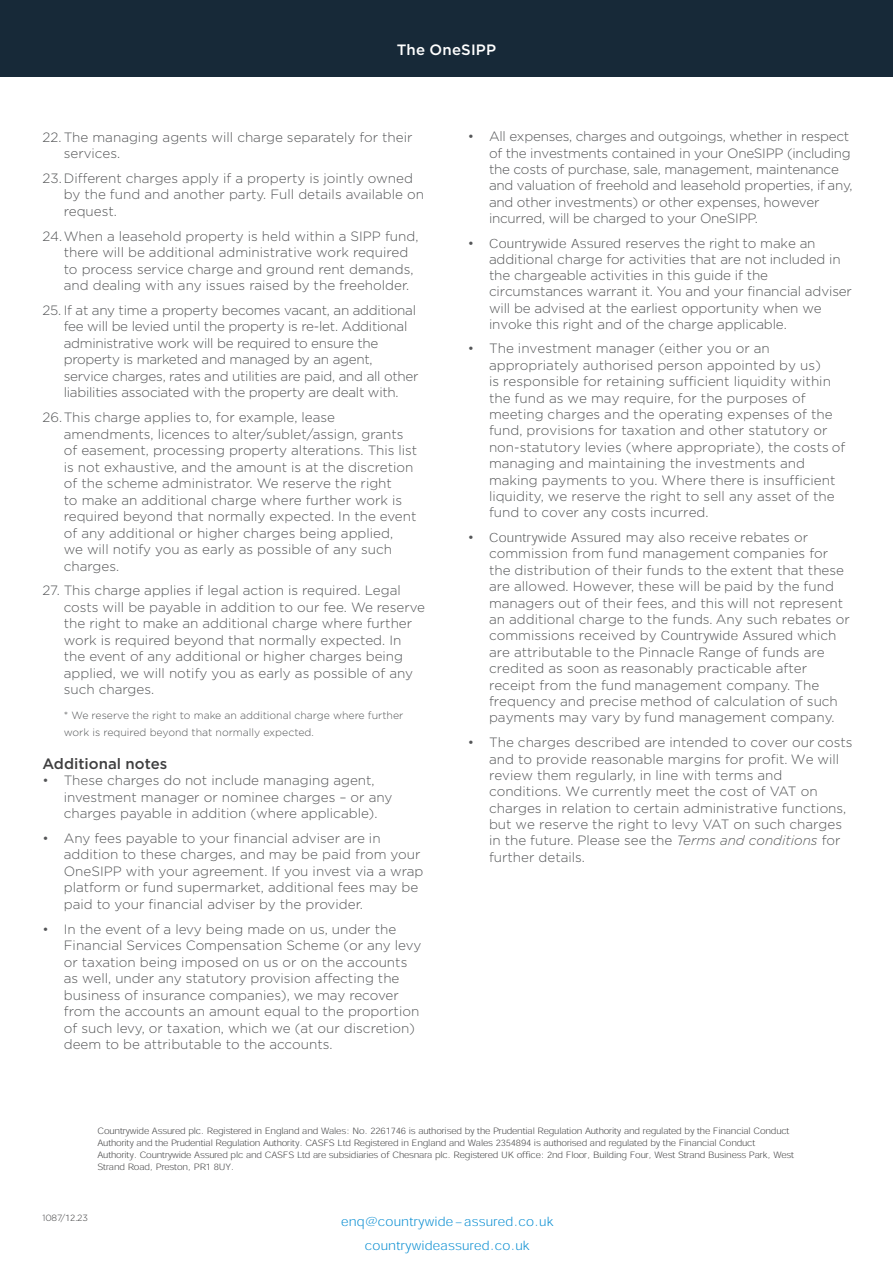
<style>
.page{position:relative;width:893px;height:1263px;background:#fff}
.page>*{position:absolute;margin:0;border:0;box-sizing:border-box;transform-origin:0 0}
.t1{font:500 15px "Gotham";color:#3e3e3f}
.t2{font:500 15px "Gotham";letter-spacing:.01em;color:#fff}
.t3{font:300 13.5px/16.5px "Gotham";color:#545557}
.t4{font:300 13.5px/16.5px "Gotham";letter-spacing:-.02em;color:#545557}
.t5{font:300 12.75px/24.2px "Adobe Gothic Std";letter-spacing:.01em;color:#008ad0;text-align:center}
.t6{font:300 10.5px/16.5px "Gotham";color:#545557}
.t7{font:300 9px/12px "Adobe Gothic Std";letter-spacing:-.02em;color:#3e3e3f}
.t8{font:300 9px "Gotham";letter-spacing:-.02em;color:#3e3e3f}
.s1{font-family:"Adobe Gothic Std";font-size:12.75px}
.s2{font-style:italic}
.s3{font-family:"Adobe Gothic Std"}
</style>
<div class="page">
<div style="left:0;top:0;width:893px;height:77px;background:#172938"></div>
<p class="t2" style="left:397px;top:39px;width:101px">The OneSIPP</p>
<p class="t3" style="left:64px;top:128px;width:350px;text-indent:-21px">22. The managing agents will charge separately for their services.</p>
<p class="t3" style="left:64px;top:169px;width:362px;text-indent:-21px">23.Different charges apply if a property is jointly owned by the fund and another party. Full details available on request.</p>
<p class="t3" style="left:64px;top:227px;width:356px;text-indent:-21px">24.When a leasehold property is held within a SIPP fund, there will be additional administrative work required to process service charge and ground rent demands, and dealing with any issues raised by the freeholder.</p>
<p class="t4" style="left:64px;top:301px;width:356px;text-indent:-21px">25. If at any time a property becomes vacant, an additional fee will be levied until the property is re-let. Additional administrative work will be required to ensure the property is marketed and managed by an agent, service charges, rates and utilities are paid, and all other liabilities associated with the property are dealt with.</p>
<p class="t3" style="left:64px;top:409px;width:355px;text-indent:-21px">26.This charge applies to, for example, lease amendments, licences to alter/sublet/assign, grants of easement, processing property alterations. This list is not exhaustive, and the amount is at the discretion of the scheme administrator. We reserve the right<br>to make an additional charge where further work is required beyond that normally expected. In the event of any additional or higher charges being applied,<br>we will notify you as early as possible of any such charges.</p>
<p class="t3" style="left:64px;top:582px;width:363px;text-indent:-21px">27. This charge applies if legal action is required. Legal costs will be payable in addition to our fee. We reserve the right to make an additional charge where further work is required beyond that normally expected. In the event of any additional or higher charges being applied, we will notify you as early as possible of any such charges.</p>
<p class="t6" style="left:64px;top:707px;width:341px">* We reserve the right to make an additional charge where further work is required beyond that normally expected.</p>
<p class="t1" style="left:43px;top:753px;width:126px">Additional notes</p>
<p class="t3" style="left:64px;top:772px;width:330px;text-indent:-21px">• These charges do not include managing agent, investment manager or nominee charges – or any charges payable in addition (where applicable).</p>
<p class="t3" style="left:64px;top:829px;width:361px;text-indent:-21px">• Any fees payable to your financial adviser are in addition to these charges, and may be paid from your OneSIPP with your agreement. If you invest via a wrap platform or fund supermarket, additional fees may be paid to your financial adviser by the provider.</p>
<p class="t3" style="left:64px;top:920px;width:359px;text-indent:-21px">• In the event of a levy being made on us, under the Financial Services Compensation Scheme (or any levy or taxation being imposed on us or on the accounts as well, under any statutory provision affecting the business of insurance companies), we may recover from the accounts an amount equal to the proportion of such levy, or taxation, which we (at our discretion) deem to be attributable to the accounts.</p>
<p class="t4" style="left:489px;top:128px;width:365px;text-indent:-21px">• All expenses, charges and outgoings, whether in respect of the investments contained in your OneSIPP (including the costs of purchase, sale, management, maintenance and valuation of freehold and leasehold properties, if any, and other investments) or other expenses, however incurred, will be charged to your OneSIPP.</p>
<p class="t3" style="left:489px;top:234px;width:364px;text-indent:-21px">• <span class="s1">Countrywide Assured</span> reserves the right to make an additional charge for activities that are not included in the chargeable activities in this guide if the circumstances warrant it. You and your financial adviser will be advised at the earliest opportunity when we invoke this right and of the charge applicable.</p>
<p class="t3" style="left:489px;top:340px;width:358px;text-indent:-21px">• The investment manager (either you or an appropriately authorised person appointed by us)<br>is responsible for retaining sufficient liquidity within the fund as we may require, for the purposes of meeting charges and the operating expenses of the fund, provisions for taxation and other statutory or non-statutory levies (where appropriate), the costs of managing and maintaining the investments and making payments to you. Where there is insufficient liquidity, we reserve the right to sell any asset of the fund to cover any costs incurred.</p>
<p class="t3" style="left:489px;top:529px;width:362px;text-indent:-21px">• <span class="s1">Countrywide Assured</span> may also receive rebates or commission from fund management companies for the distribution of their funds to the extent that these are allowed. However, these will be paid by the fund managers out of their fees, and this will not represent an additional charge to the funds. Any such rebates or commissions received by <span class="s1">Countrywide Assured</span> which are attributable to the Pinnacle Range of funds are credited as soon as reasonably practicable after receipt from the fund management company. The frequency and precise method of calculation of such payments may vary by fund management company.</p>
<p class="t3" style="left:489px;top:734px;width:365px;text-indent:-21px">• The charges described are intended to cover our costs and to provide reasonable margins for profit. We will review them regularly, in line with terms and conditions. We currently meet the cost of VAT on charges in relation to certain administrative functions, but we reserve the right to levy VAT on such charges in the future. Please see the <span class="s2">Terms and conditions</span> for further details.</p>
<p class="t7" style="left:97px;top:1124px;width:698px">Countrywide Assured plc. Registered in England and Wales: No. 2261746 is authorised by the Prudential Regulation Authority and regulated by the Financial Conduct Authority and the Prudential Regulation Authority. CASFS Ltd Registered in England and Wales 2354894 is authorised and regulated by the Financial Conduct Authority. Countrywide Assured plc and CASFS Ltd are subsidiaries of Chesnara plc. Registered UK office: 2nd Floor, Building Four, West Strand Business Park, West Strand Road, Preston, PR1 8UY.</p>
<p class="t8" style="left:43px;top:1212px;width:47px">1087/<span class="s3">12</span>.23</p>
<p class="t5" style="left:341px;top:1208px;width:214px">enq@countrywide-assured.co.uk countrywideassured.co.uk</p>
</div>
